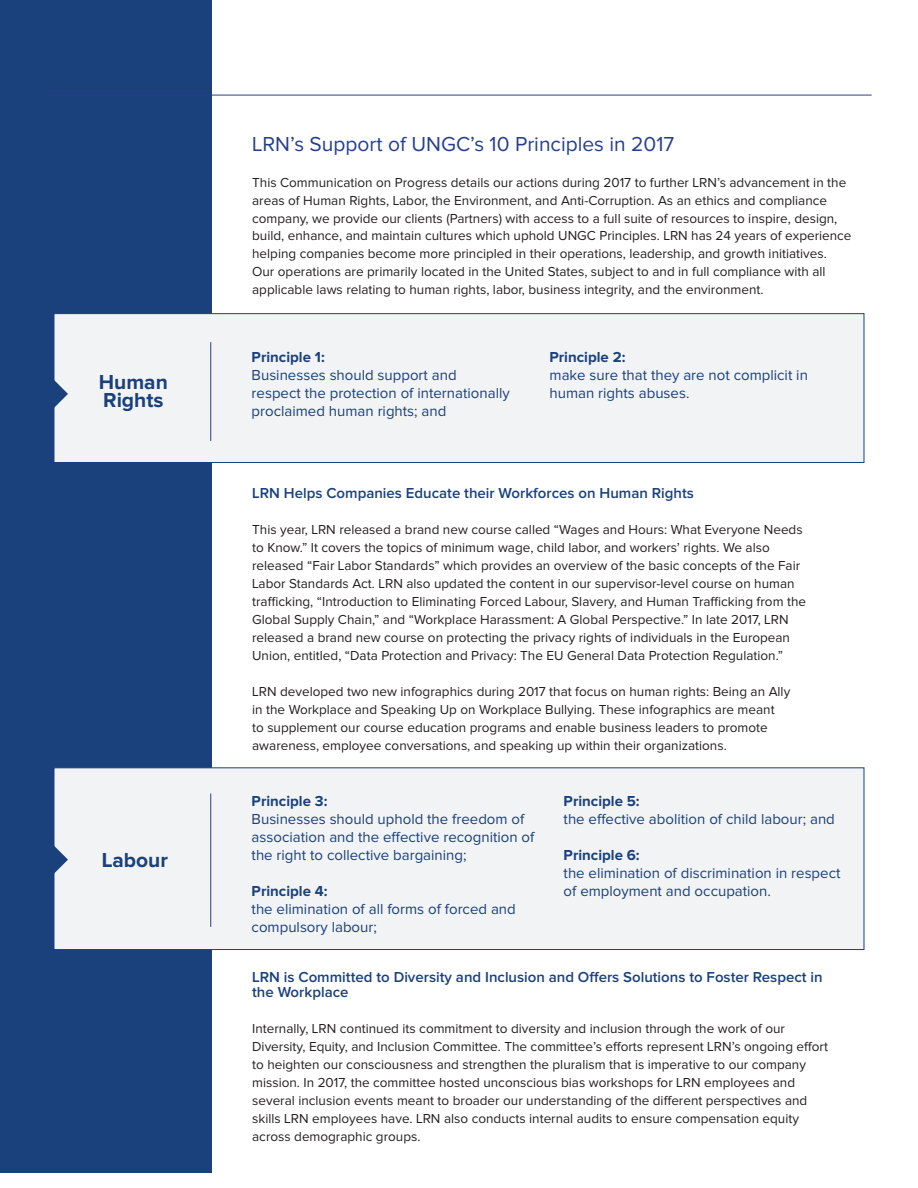
<style>
.page{position:relative;width:918px;height:1188px;background:#fff}
.page>*{position:absolute;margin:0;border:0;box-sizing:border-box;transform-origin:0 0}
.t1{font:21px "Proxima Nova";color:#253f8e}
.t2{font:700 21px/18px "Proxima Nova";color:#1a417c}
.t3{font:15px/18px "Proxima Nova";color:#1a417c}
.t4{font:600 15px/15px "Proxima Nova";color:#1a417c}
.t5{font:700 15px "Proxima Nova";color:#1a417c}
.t6{font:13.5px/18px "Proxima Nova";color:#231f20}
.s1{font-weight:700}
</style>
<div class="page">
<div style="left:1px;top:0;width:211px;height:1173px;background:#1a417c"></div>
<div style="left:54px;top:768px;width:810px;height:182px;background:#f2f3f4;border:1px solid #1a417c"></div>
<div style="left:54px;top:313px;width:810px;height:150px;background:#f2f3f4;border:1px solid #1a417c"></div>
<hr style="left:210px;top:342px;width:1px;height:99px;background:#253f8e">
<hr style="left:210px;top:793px;width:1px;height:134px;background:#253f8e">
<hr style="left:46px;top:95px;width:826px;height:1px;background:#253f8e">
<svg style="left:54px;top:826px;width:14px;height:68px"></svg>
<svg style="left:54px;top:361px;width:14px;height:67px"></svg>
<p class="t2" style="left:99px;top:374px;width:70px">Human<br>Rights</p>
<p class="t2" style="left:102px;top:852px;width:68px">Labour</p>
<p class="t1" style="left:252px;top:134px;width:424px">LRN’s Support of UNGC’s 10 Principles in 2017</p>
<p class="t6" style="left:252px;top:174px;width:601px">This Communication on Progress details our actions during 2017 to further LRN’s advancement in the areas of Human Rights, Labor, the Environment, and Anti-Corruption. As an ethics and compliance company, we provide our clients (Partners) with access to a full suite of resources to inspire, design, build, enhance, and maintain cultures which uphold UNGC Principles. LRN has 24 years of experience helping companies become more principled in their operations, leadership, and growth initiatives.<br>Our operations are primarily located in the United States, subject to and in full compliance with all applicable laws relating to human rights, labor, business integrity, and the environment.</p>
<p class="t3" style="left:252px;top:348px;width:260px"><span class="s1">Principle 1:<br></span>Businesses should support and<br>respect the protection of internationally proclaimed human rights; and</p>
<p class="t3" style="left:550px;top:348px;width:260px"><span class="s1">Principle 2:<br></span>make sure that they are not complicit in human rights abuses.</p>
<p class="t4" style="left:252px;top:486px;width:443px">LRN Helps Companies Educate their Workforces on Human Rights</p>
<p class="t6" style="left:252px;top:521px;width:555px">This year, LRN released a brand new course called “Wages and Hours: What Everyone Needs to Know.” It covers the topics of minimum wage, child labor, and workers’ rights. We also released “Fair Labor Standards” which provides an overview of the basic concepts of the Fair Labor Standards Act. LRN also updated the content in our supervisor-level course on human trafficking, “Introduction to Eliminating Forced Labour, Slavery, and Human Trafficking from the Global Supply Chain,” and “Workplace Harassment: A Global Perspective.” In late 2017, LRN released a brand new course on protecting the privacy rights of individuals in the European Union, entitled, “Data Protection and Privacy: The EU General Data Protection Regulation.”</p>
<p class="t6" style="left:252px;top:683px;width:540px">LRN developed two new infographics during 2017 that focus on human rights: Being an Ally in the Workplace and Speaking Up on Workplace Bullying. These infographics are meant<br>to supplement our course education programs and enable business leaders to promote awareness, employee conversations, and speaking up within their organizations.</p>
<p class="t5" style="left:252px;top:794px;width:77px">Principle 3:</p>
<p class="t3" style="left:252px;top:810px;width:284px">Businesses should uphold the freedom of association and the effective recognition of the right to collective bargaining;</p>
<p class="t3" style="left:252px;top:882px;width:266px"><span class="s1">Principle 4:<br></span>the elimination of all forms of forced and compulsory labour;</p>
<p class="t3" style="left:564px;top:792px;width:273px"><span class="s1">Principle 5:<br></span>the effective abolition of child labour; and</p>
<p class="t3" style="left:564px;top:846px;width:278px"><span class="s1">Principle 6:<br></span>the elimination of discrimination in respect of employment and occupation.</p>
<p class="t4" style="left:252px;top:970px;width:572px">LRN is Committed to Diversity and Inclusion and Offers Solutions to Foster Respect in the Workplace</p>
<p class="t6" style="left:252px;top:1020px;width:577px">Internally, LRN continued its commitment to diversity and inclusion through the work of our Diversity, Equity, and Inclusion Committee. The committee’s efforts represent LRN’s ongoing effort to heighten our consciousness and strengthen the pluralism that is imperative to our company mission. In 2017, the committee hosted unconscious bias workshops for LRN employees and several inclusion events meant to broader our understanding of the different perspectives and skills LRN employees have. LRN also conducts internal audits to ensure compensation equity across demographic groups.</p>
</div>
